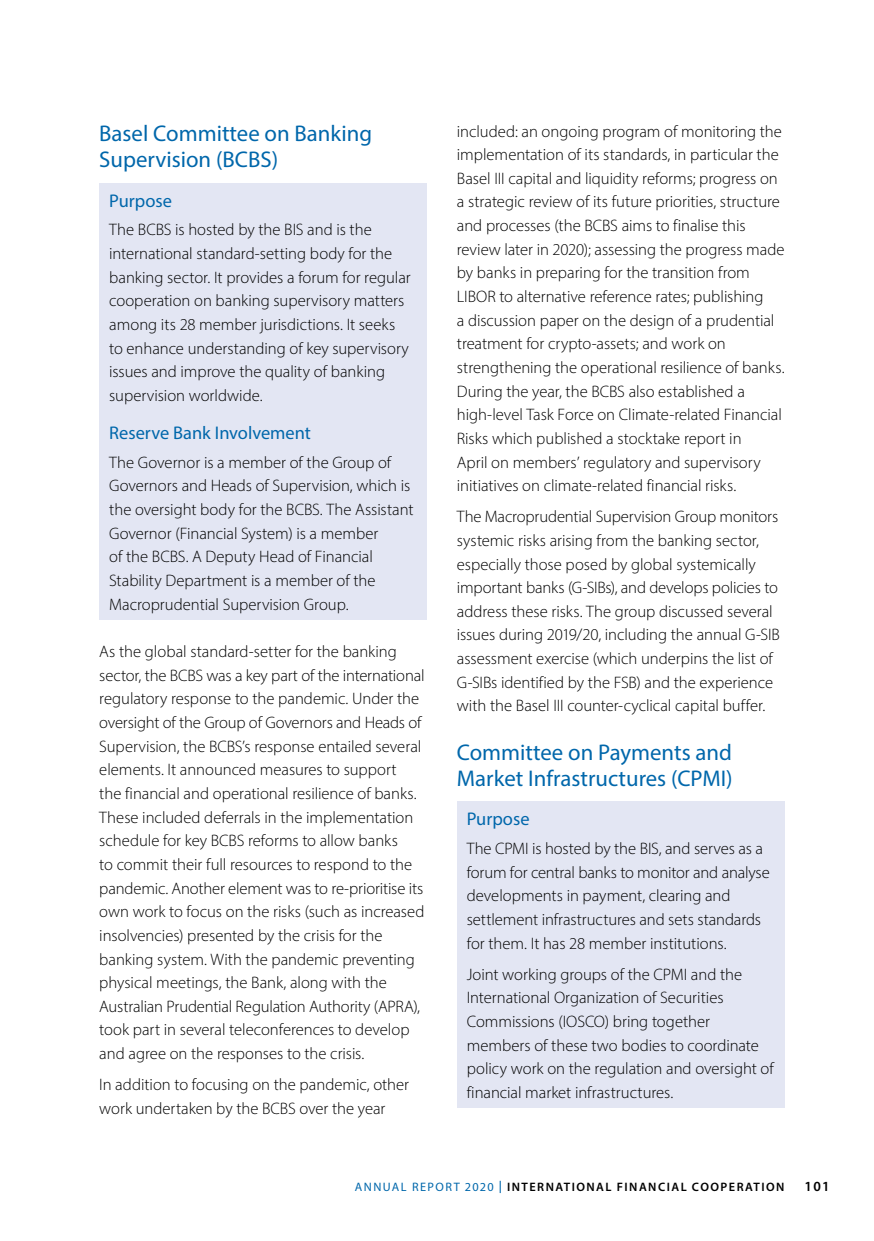
<style>
.page{position:relative;width:874px;height:1241px;background:#fff}
.page>*{position:absolute;margin:0;border:0;box-sizing:border-box;transform-origin:0 0}
.t1{font:22.75px/26.2px "Myriad Pro";color:#0067ab}
.t2{font:18.38px "Myriad Pro";color:#0067ab}
.t3{font:300 16.62px/23.6px "Myriad Pro";letter-spacing:-.005em;color:#000}
.t4{font:600 14px "Myriad Pro";color:#000}
.t5{font:600 12.25px "Myriad Pro";letter-spacing:.12em;color:#000}
.s1{font-weight:400;color:#0067ab}
.s2{color:#0067ab}
</style>
<div class="page">
<div style="left:99px;top:183px;width:328px;height:436px;background:#e3e6f3"></div>
<div style="left:456px;top:801px;width:328px;height:306px;background:#e3e6f3"></div>
<h1 class="t1" style="left:99px;top:120px;width:274px">Basel Committee on Banking<br>Supervision (BCBS)</h1>
<p class="t2" style="left:109px;top:189px;width:64px">Purpose</p>
<p class="t3" style="left:109px;top:218px;width:303px">The BCBS is hosted by the BIS and is the international standard-setting body for the banking sector. It provides a forum for regular cooperation on banking supervisory matters among its 28 member jurisdictions. It seeks to enhance understanding of key supervisory issues and improve the quality of banking supervision worldwide.</p>
<p class="t2" style="left:109px;top:421px;width:203px">Reserve Bank Involvement</p>
<p class="t3" style="left:109px;top:450px;width:305px">The Governor is a member of the Group of Governors and Heads of Supervision, which is the oversight body for the BCBS. The Assistant Governor (Financial System) is a member<br>of the BCBS. A Deputy Head of Financial Stability Department is a member of the Macroprudential Supervision Group.</p>
<p class="t3" style="left:99px;top:639px;width:326px">As the global standard-setter for the banking sector, the BCBS was a key part of the international regulatory response to the pandemic. Under the oversight of the Group of Governors and Heads of Supervision, the BCBS’s response entailed several elements. It announced measures to support<br>the financial and operational resilience of banks.<br>These included deferrals in the implementation schedule for key BCBS reforms to allow banks<br>to commit their full resources to respond to the pandemic. Another element was to re-prioritise its own work to focus on the risks (such as increased insolvencies) presented by the crisis for the banking system. With the pandemic preventing physical meetings, the Bank, along with the Australian Prudential Regulation Authority (APRA), took part in several teleconferences to develop and agree on the responses to the crisis.</p>
<p class="t3" style="left:99px;top:1072px;width:311px">In addition to focusing on the pandemic, other work undertaken by the BCBS over the year</p>
<p class="t3" style="left:456px;top:119px;width:329px">included: an ongoing program of monitoring the implementation of its standards, in particular the Basel III capital and liquidity reforms; progress on a strategic review of its future priorities, structure and processes (the BCBS aims to finalise this review later in 2020); assessing the progress made by banks in preparing for the transition from LIBOR to alternative reference rates; publishing<br>a discussion paper on the design of a prudential treatment for crypto-assets; and work on strengthening the operational resilience of banks.<br>During the year, the BCBS also established a high-level Task Force on Climate-related Financial Risks which published a stocktake report in<br>April on members’ regulatory and supervisory initiatives on climate-related financial risks.</p>
<p class="t3" style="left:456px;top:504px;width:324px">The Macroprudential Supervision Group monitors systemic risks arising from the banking sector, especially those posed by global systemically important banks (G-SIBs), and develops policies to address these risks. The group discussed several issues during 2019/20, including the annual G-SIB assessment exercise (which underpins the list of G-SIBs identified by the FSB) and the experience with the Basel III counter-cyclical capital buffer.</p>
<h1 class="t1" style="left:456px;top:738px;width:277px">Committee on Payments and<br>Market Infrastructures (CPMI)</h1>
<p class="t2" style="left:466px;top:807px;width:64px">Purpose</p>
<p class="t3" style="left:466px;top:836px;width:304px">The CPMI is hosted by the BIS, and serves as a forum for central banks to monitor and analyse developments in payment, clearing and settlement infrastructures and sets standards for them. It has 28 member institutions.</p>
<p class="t3" style="left:466px;top:961px;width:308px">Joint working groups of the CPMI and the International Organization of Securities Commissions (IOSCO) bring together members of these two bodies to coordinate policy work on the regulation and oversight of financial market infrastructures.</p>
<p class="t5" style="left:355px;top:1179px;width:431px"><span class="s1">ANNUAL REPORT 2020</span> <span class="s2">|</span> INTERNATIONAL FINANCIAL COOPERATION</p>
<p class="t4" style="left:804px;top:1177px;width:27px">101</p>
</div>
